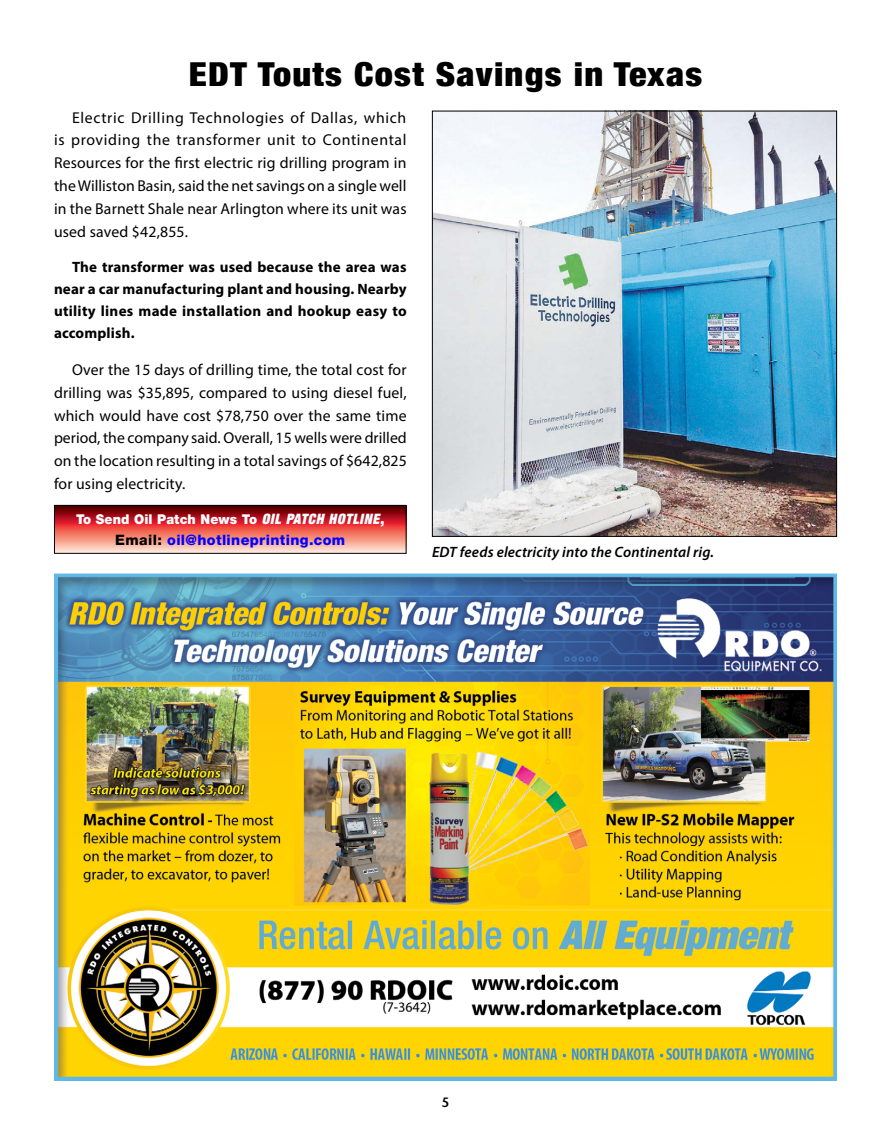
<style>
.page{position:relative;width:891px;height:1134px;background:#fff}
.page>*{position:absolute;margin:0;border:0;box-sizing:border-box;transform-origin:0 0}
.Head-XBold{font:900 condensed 33px "Helvetica Neue";letter-spacing:.035em;color:#000;scale:1.1 1}
.Body_Text{font:15.75px/23px "Myriad Pro";letter-spacing:.01em;color:#000;text-align:justify}
.Body_Text_Bold{font:700 15px/22px "Myriad Pro";letter-spacing:.02em;color:#000;text-align:justify}
.t1{font:italic 600 15px "Myriad Pro";letter-spacing:.01em;color:#000}
.Standing_Head{font:800 14.4px "Helvetica Neue LT Std";letter-spacing:.025em;color:#00f}
.t2{font:900 13.5px "Helvetica Neue LT Std";letter-spacing:.01em;color:#fff;scale:.95 1}
.t3{font:600 13.5px "Stone Sans Std";color:#000;scale:.95 1}
.s1{font-style:italic;font-stretch:condensed;font-size:14.4px}
.s2{font-size:14.4px}
.s3{color:#000}
</style>
<div class="page">
<img style="left:434px;top:113px;width:401px;height:422px">
<img style="left:54px;top:573px;width:783px;height:507px">
<svg style="left:56px;top:507px;width:349px;height:45px;background:#d45b56"></svg>
<div style="left:54px;top:505px;width:353px;height:49px;border:1px solid #000"></div>
<p class="Head-XBold" style="left:189px;top:47px;width:468px">EDT Touts Cost Savings in Texas</p>
<p class="Body_Text" style="left:54px;top:106px;width:354px;text-indent:18px">Electric Drilling Technologies of Dallas, which is providing the transformer unit to Continental Resources for the first electric rig drilling program in the Williston Basin, said the net savings on a single well in the Barnett Shale near Arlington where its unit was used saved $42,855.</p>
<p class="Body_Text_Bold" style="left:54px;top:256px;width:354px;text-indent:18px">The transformer was used because the area was near a car manufacturing plant and housing. Nearby utility lines made installation and hookup easy to accomplish.</p>
<p class="Body_Text" style="left:54px;top:358px;width:354px;text-indent:18px">Over the 15 days of drilling time, the total cost for drilling was $35,895, compared to using diesel fuel, which would have cost $78,750 over the same time period, the company said. Overall, 15 wells were drilled on the location resulting in a total savings of $642,825 for using electricity.</p>
<p class="t2" style="left:76px;top:511px;width:326px">To Send Oil Patch News To <span class="s1">OIL PATCH HOTLINE</span><span class="s2">,</span></p>
<p class="Standing_Head" style="left:115px;top:532px;width:231px"><span class="s3">Email:</span> oil@hotlineprinting.com</p>
<p class="t1" style="left:432px;top:542px;width:284px">EDT feeds electricity into the Continental rig.</p>
<p class="t3" style="left:442px;top:1094px;width:9px">5</p>
</div>
